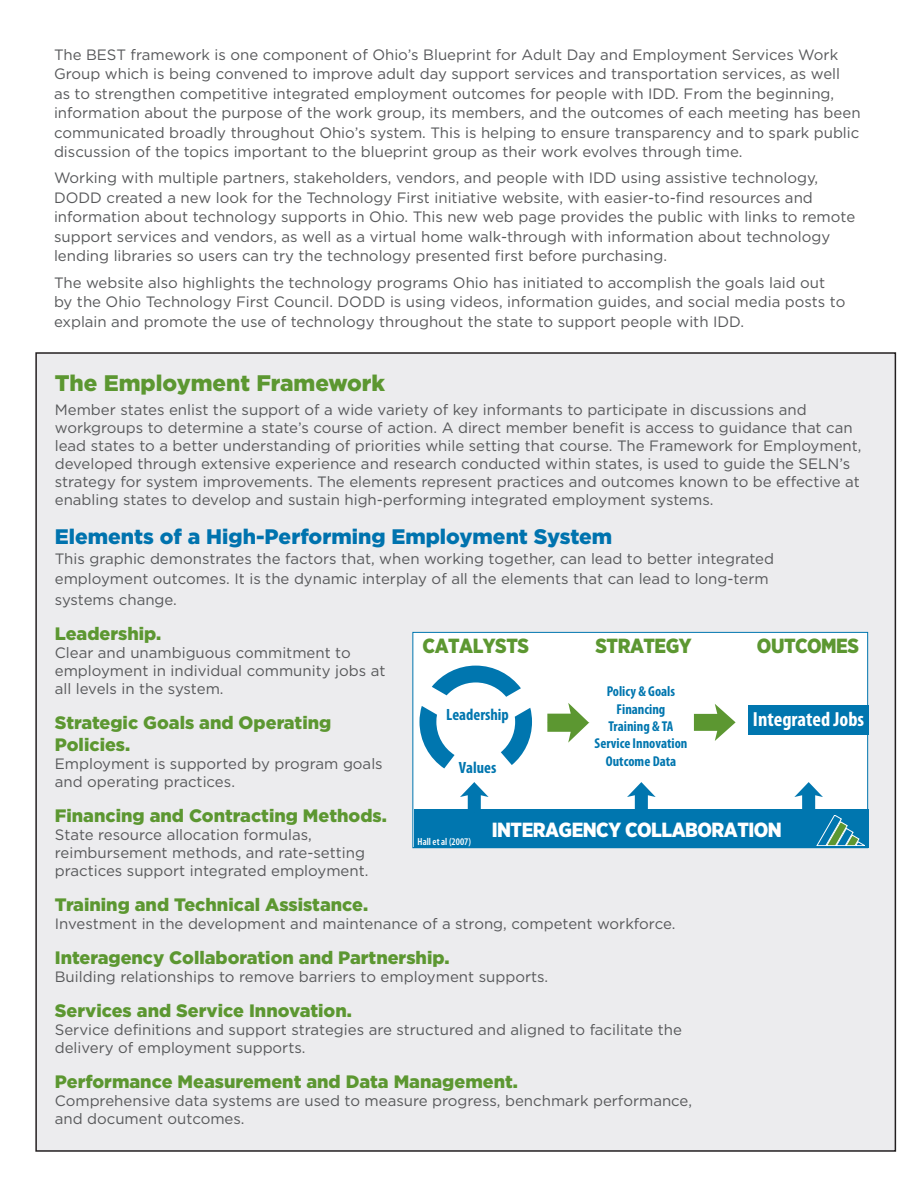
<style>
.page{position:relative;width:918px;height:1188px;background:#fff}
.page>*{position:absolute;margin:0;border:0;box-sizing:border-box;transform-origin:0 0}
.H2_new{font:900 22.5px "Gotham HTF";color:#5c9731}
.t1{font:900 21px "Gotham HTF";color:#0073ae}
.t2{font:900 20.4px "Gotham Narrow";letter-spacing:-.025em;color:#5c9731}
.t3{font:900 20.4px "Gotham Narrow";letter-spacing:-.025em;color:#fff}
.t4{font:700 condensed 20.4px "Myriad Pro";color:#fff}
.H2_Framework_report{font:900 18px/21.6px "Gotham HTF";color:#5c9731}
.t5{font:700 condensed 16.35px "Myriad Pro";color:#0076af}
.body_text{font:15px/19.5px "Gotham HTF";color:#57585a}
.text_less_leading{font:15px/18px "Gotham HTF";color:#57585a}
.text_new{font:15px/20.2px "Gotham HTF";color:#57585a}
.t6{font:700 condensed 14.4px/17.4px "Myriad Pro";color:#0076af;text-align:center}
.t7{font:600 condensed 10.2px "Myriad Pro";color:#fff}
</style>
<div class="page">
<div style="left:36px;top:353px;width:859px;height:798px;background:#ececee"></div>
<div style="left:413px;top:632px;width:455px;height:216px;background:#fff;border:1px solid #0076af"></div>
<div style="left:748px;top:706px;width:121px;height:29px;background:#0076af"></div>
<svg style="left:547px;top:703px;width:42px;height:40px"></svg>
<svg style="left:694px;top:704px;width:42px;height:37px"></svg>
<div style="left:414px;top:810px;width:455px;height:38px;background:#0076af"></div>
<svg style="left:460px;top:782px;width:29px;height:28px"></svg>
<svg style="left:627px;top:782px;width:29px;height:28px"></svg>
<svg style="left:794px;top:782px;width:71px;height:64px"></svg>
<svg style="left:501px;top:708px;width:31px;height:57px"></svg>
<svg style="left:419px;top:706px;width:36px;height:62px"></svg>
<svg style="left:432px;top:666px;width:89px;height:31px"></svg>
<p class="body_text" style="left:54px;top:44px;width:808px">The BEST framework is one component of Ohio’s Blueprint for Adult Day and Employment Services Work Group which is being convened to improve adult day support services and transportation services, as well<br>as to strengthen competitive integrated employment outcomes for people with IDD. From the beginning, information about the purpose of the work group, its members, and the outcomes of each meeting has been communicated broadly throughout Ohio’s system. This is helping to ensure transparency and to spark public discussion of the topics important to the blueprint group as their work evolves through time.</p>
<p class="body_text" style="left:54px;top:168px;width:803px">Working with multiple partners, stakeholders, vendors, and people with IDD using assistive technology, DODD created a new look for the Technology First initiative website, with easier-to-find resources and information about technology supports in Ohio. This new web page provides the public with links to remote support services and vendors, as well as a virtual home walk-through with information about technology lending libraries so users can try the technology presented first before purchasing.</p>
<p class="body_text" style="left:54px;top:272px;width:793px">The website also highlights the technology programs Ohio has initiated to accomplish the goals laid out by the Ohio Technology First Council. DODD is using videos, information guides, and social media posts to explain and promote the use of technology throughout the state to support people with IDD.</p>
<p class="H2_new" style="left:55px;top:370px;width:332px">The Employment Framework</p>
<p class="text_less_leading" style="left:55px;top:401px;width:808px">Member states enlist the support of a wide variety of key informants to participate in discussions and workgroups to determine a state’s course of action. A direct member benefit is access to guidance that can lead states to a better understanding of priorities while setting that course. The Framework for Employment, developed through extensive experience and research conducted within states, is used to guide the SELN’s strategy for system improvements. The elements represent practices and outcomes known to be effective at enabling states to develop and sustain high-performing integrated employment systems.</p>
<h3 class="t1" style="left:55px;top:524px;width:559px">Elements of a High-Performing Employment System</h3>
<p class="text_new" style="left:55px;top:549px;width:721px">This graphic demonstrates the factors that, when working together, can lead to better integrated employment outcomes. It is the dynamic interplay of all the elements that can lead to long-term systems change.</p>
<p class="H2_Framework_report" style="left:55px;top:622px;width:108px">Leadership.</p>
<p class="text_less_leading" style="left:55px;top:643px;width:332px">Clear and unambiguous commitment to employment in individual community jobs at all levels in the system.</p>
<p class="H2_Framework_report" style="left:55px;top:711px;width:278px">Strategic Goals and Operating<br>Policies.</p>
<p class="text_less_leading" style="left:55px;top:754px;width:329px">Employment is supported by program goals and operating practices.</p>
<p class="H2_Framework_report" style="left:55px;top:804px;width:334px">Financing and Contracting Methods.</p>
<p class="text_less_leading" style="left:55px;top:825px;width:315px">State resource allocation formulas, reimbursement methods, and rate-setting practices support integrated employment.</p>
<p class="H2_Framework_report" style="left:55px;top:893px;width:315px">Training and Technical Assistance.</p>
<p class="text_less_leading" style="left:55px;top:914px;width:622px">Investment in the development and maintenance of a strong, competent workforce.</p>
<p class="H2_Framework_report" style="left:55px;top:946px;width:396px">Interagency Collaboration and Partnership.</p>
<p class="text_less_leading" style="left:55px;top:967px;width:495px">Building relationships to remove barriers to employment supports.</p>
<p class="H2_Framework_report" style="left:55px;top:999px;width:299px">Services and Service Innovation.</p>
<p class="text_less_leading" style="left:55px;top:1020px;width:629px">Service definitions and support strategies are structured and aligned to facilitate the delivery of employment supports.</p>
<p class="H2_Framework_report" style="left:55px;top:1070px;width:465px">Performance Measurement and Data Management.</p>
<p class="text_less_leading" style="left:55px;top:1092px;width:639px">Comprehensive data systems are used to measure progress, benchmark performance, and document outcomes.</p>
<p class="t2" style="left:757px;top:632px;width:104px">OUTCOMES</p>
<p class="t2" style="left:423px;top:632px;width:108px">CATALYSTS</p>
<p class="t2" style="left:596px;top:632px;width:98px">STRATEGY</p>
<p class="t6" style="left:595px;top:683px;width:94px">Policy &amp; Goals<br>Financing<br>Training &amp; TA<br>Service Innovation<br>Outcome Data</p>
<p class="t5" style="left:446px;top:706px;width:64px">Leadership</p>
<p class="t4" style="left:753px;top:708px;width:113px">Integrated Jobs</p>
<p class="t5" style="left:459px;top:758px;width:39px">Values</p>
<p class="t3" style="left:492px;top:816px;width:292px">INTERAGENCY COLLABORATION</p>
<p class="t7" style="left:418px;top:837px;width:55px">Hall et al (2007)</p>
</div>
